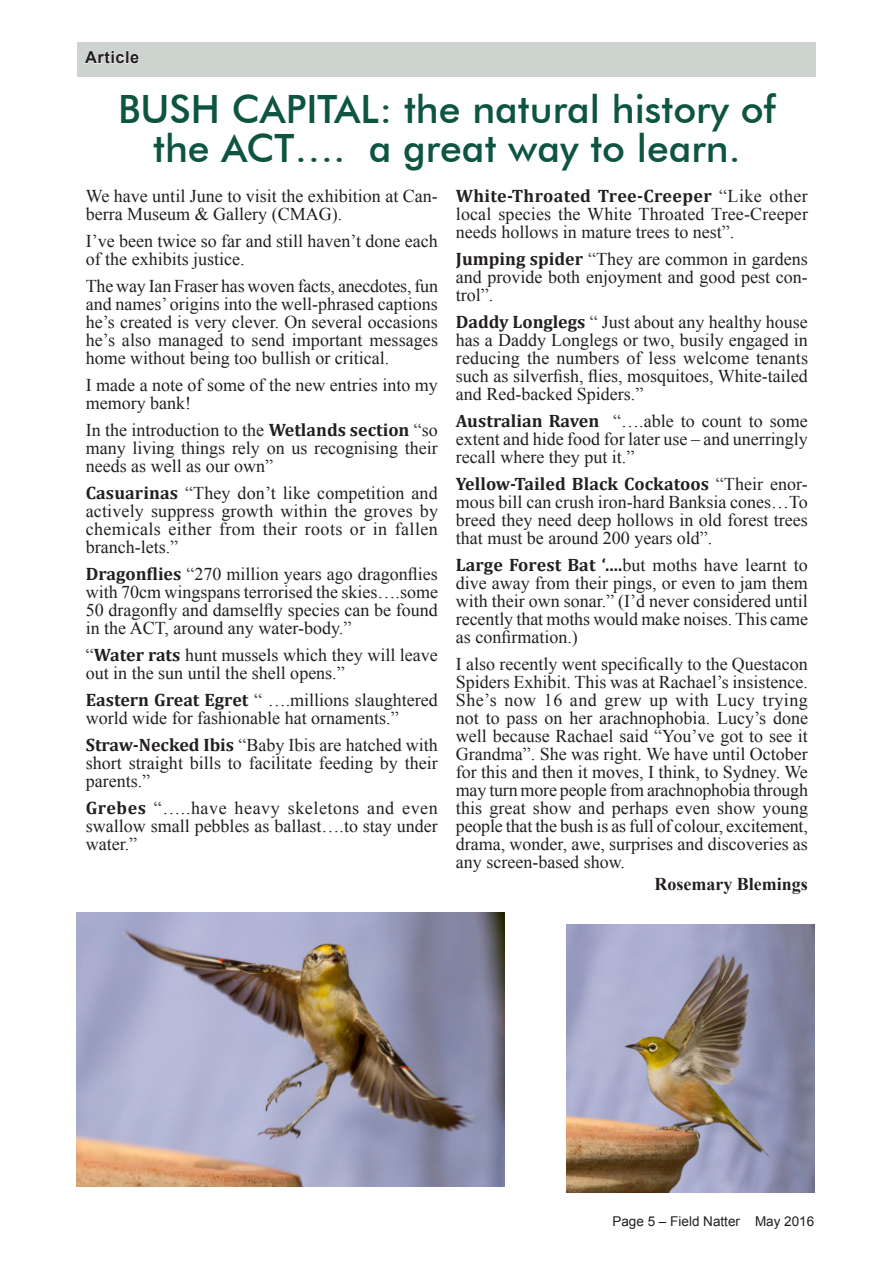
<style>
.page{position:relative;width:893px;height:1263px;background:#fff}
.page>*{position:absolute;margin:0;border:0;box-sizing:border-box;transform-origin:0 0}
.Story_heading{font:500 39px/39px "Futura BT";color:#0d5441;text-align:center}
.Body_text{font:18px/18px "Times New Roman";color:#231f20;text-align:justify}
.author{font:700 18px "Times New Roman";color:#231f20}
.t1{font:700 16.5px "Arial";letter-spacing:.03em;color:#231f20}
.t2{font:13.5px "Arial";color:#231f20}
.s1{font-family:"Cambria";font-weight:700}
</style>
<div class="page">
<div style="left:77px;top:43px;width:739px;height:34px;background:#cdd3ce"></div>
<img style="left:566px;top:925px;width:248px;height:267px">
<img style="left:77px;top:912px;width:427px;height:274px">
<svg style="left:84px;top:50px;width:55px;height:14px"></svg>
<p class="t1" style="left:85px;top:46px;width:56px">Article</p>
<p class="Story_heading" style="left:118px;top:89px;width:659px">BUSH CAPITAL: the natural history of the ACT…. a great way to learn.</p>
<p class="Body_text" style="left:86px;top:187px;width:354px">We have until June to visit the exhibition at Can&shy;berra Museum &amp; Gallery (CMAG).</p>
<p class="Body_text" style="left:86px;top:232px;width:354px">I’ve been twice so far and still haven’t done each of the exhibits justice.</p>
<p class="Body_text" style="left:86px;top:277px;width:354px">The way Ian Fraser has woven facts, anecdotes, fun and names’ origins into the well-phrased captions he’s created is very clever. On several occasions he’s also managed to send important messages home without being too bullish or critical.</p>
<p class="Body_text" style="left:86px;top:376px;width:354px">I made a note of some of the new entries into my memory bank!</p>
<p class="Body_text" style="left:86px;top:421px;width:354px">In the introduction to the <span class="s1">Wetlands section</span> “so many living things rely on us recognising their needs as well as our own”</p>
<p class="Body_text" style="left:86px;top:484px;width:354px"><span class="s1">Casuarinas</span> “They don’t like competition and actively suppress growth within the groves by chemicals either from their roots or in fallen branch-lets.”</p>
<p class="Body_text" style="left:86px;top:565px;width:354px"><span class="s1">Dragonflies</span> “270 million years ago dragonflies with 70cm wingspans terrorised the skies….some 50 dragonfly and damselfly species can be found in the ACT, around any water-body.”</p>
<p class="Body_text" style="left:86px;top:646px;width:354px">“<span class="s1">Water rats</span> hunt mussels which they will leave out in the sun until the shell opens.”</p>
<p class="Body_text" style="left:86px;top:691px;width:354px"><span class="s1">Eastern Great Egret</span> “ ….millions slaughtered world wide for fashionable hat ornaments.”</p>
<p class="Body_text" style="left:86px;top:736px;width:354px"><span class="s1">Straw-Necked Ibis</span> “Baby Ibis are hatched with short straight bills to facilitate feeding by their parents.”</p>
<p class="Body_text" style="left:86px;top:799px;width:354px"><span class="s1">Grebes</span> “…..have heavy skeletons and even swallow small pebbles as ballast….to stay under water.”</p>
<p class="Body_text" style="left:456px;top:187px;width:354px"><span class="s1">White-Throated Tree-Creeper</span> “Like other local species the White Throated Tree-Creeper needs hollows in mature trees to nest”.</p>
<p class="Body_text" style="left:456px;top:250px;width:354px"><span class="s1">Jumping spider</span> “They are common in gardens and provide both enjoyment and good pest con&shy;trol”.</p>
<p class="Body_text" style="left:456px;top:313px;width:354px"><span class="s1">Daddy Longlegs</span> “ Just about any healthy house has a Daddy Longlegs or two, busily engaged in reducing the numbers of less welcome tenants such as silverfish, flies, mosquitoes, White-tailed and Red-backed Spiders.”</p>
<p class="Body_text" style="left:456px;top:412px;width:354px"><span class="s1">Australian Raven</span> “….able to count to some extent and hide food for later use – and unerringly recall where they put it.”</p>
<p class="Body_text" style="left:456px;top:475px;width:354px"><span class="s1">Yellow-Tailed Black Cockatoos</span> “Their enor&shy;mous bill can crush iron-hard Banksia cones…To breed they need deep hollows in old forest trees that must be around 200 years old”.</p>
<p class="Body_text" style="left:456px;top:556px;width:354px"><span class="s1">Large Forest Bat ‘….</span>but moths have learnt to dive away from their pings, or even to jam them with their own sonar.” (I’d never considered until recently that moths would make noises. This came as confirmation.)</p>
<p class="Body_text" style="left:456px;top:655px;width:354px">I also recently went specifically to the Questacon Spiders Exhibit. This was at Rachael’s insistence.<br>She’s now 16 and grew up with Lucy trying not to pass on her arachnophobia. Lucy’s done well because Rachael said “You’ve got to see it Grandma”. She was right. We have until October for this and then it moves, I think, to Sydney. We may turn more people from arachnophobia through this great show and perhaps even show young people that the bush is as full of colour, excitement, drama, wonder, awe, surprises and discoveries as any screen-based show.</p>
<p class="author" style="left:654px;top:871px;width:155px">Rosemary Blemings</p>
<p class="t2" style="left:612px;top:1212px;width:203px">Page 5 – Field Natter May 2016</p>
</div>
